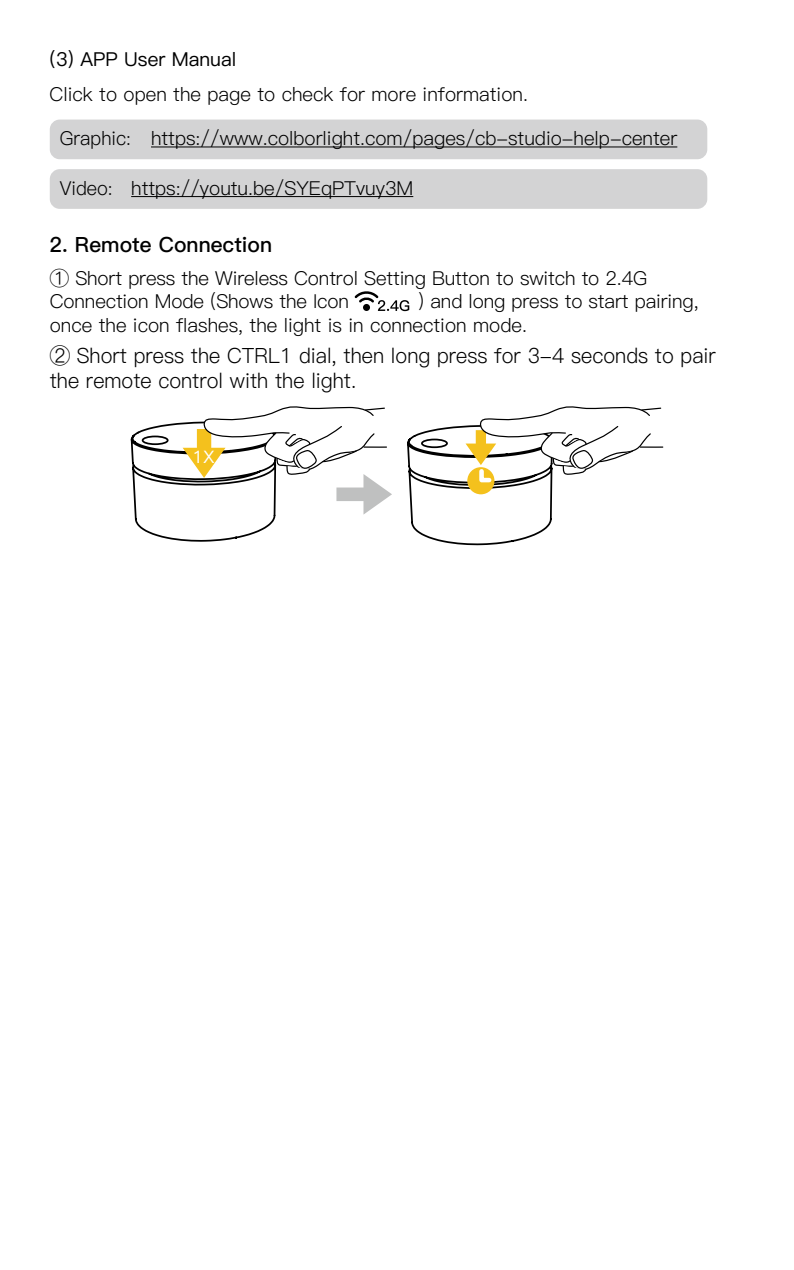
<style>
.page{position:relative;width:794px;height:1270px;background:#fff}
.page>*{position:absolute;margin:0;border:0;box-sizing:border-box;transform-origin:0 0}
.t1{font:21px/25.2px "Ping Fang SC Regular";color:#000}
.t2{font:21px "Ping Fang SC Bold";color:#000}
.t3{font:19.25px/23.1px "Ping Fang SC Regular";color:#000}
.t4{font:19.25px "Ping Fang SC Medium";color:#000}
.t5{font:17.15px "Ping Fang SC Medium";color:#fff}
</style>
<div class="page">
<svg style="left:407px;top:406px;width:257px;height:140px"></svg>
<div style="left:421px;top:439px;width:27px;height:9px;border:2px solid #000;border-radius:50%"></div>
<svg style="left:130px;top:406px;width:262px;height:136px"></svg>
<svg style="left:354px;top:291px;width:55px;height:20px"></svg>
<div style="left:50px;top:120px;width:657px;height:39px;background:#d3d3d4;border-radius:10px"></div>
<div style="left:50px;top:169px;width:657px;height:40px;background:#d3d3d4;border-radius:10px"></div>
<hr style="left:151px;top:146px;width:526px;height:2px;background:#000">
<hr style="left:131px;top:196px;width:282px;height:1px;background:#000">
<p class="t4" style="left:50px;top:48px;width:188px">(3) APP User Manual</p>
<p class="t3" style="left:50px;top:83px;width:480px">Click to open the page to check for more information.</p>
<p class="t3" style="left:151px;top:127px;width:528px">https://www.colborlight.com/pages/cb-studio-help-center</p>
<p class="t3" style="left:131px;top:176px;width:284px">https://youtu.be/SYEqPTvuy3M</p>
<p class="t3" style="left:60px;top:127px;width:73px">Graphic:</p>
<p class="t3" style="left:60px;top:176px;width:54px">Video:</p>
<p class="t2" style="left:50px;top:232px;width:224px">2. Remote Connection</p>
<p class="t3" style="left:50px;top:267px;width:599px">① Short press the Wireless Control Setting Button to switch to 2.4G<br>Connection Mode (Shows the Icon</p>
<p class="t3" style="left:50px;top:289px;width:650px;text-indent:368px">) and long press to start pairing, once the icon flashes, the light is in connection mode.</p>
<p class="t1" style="left:50px;top:343px;width:667px">② Short press the CTRL1 dial, then long press for 3-4 seconds to pair the remote control with the light.</p>
<p class="t5" style="left:193px;top:446px;width:23px">1X</p>
</div>
